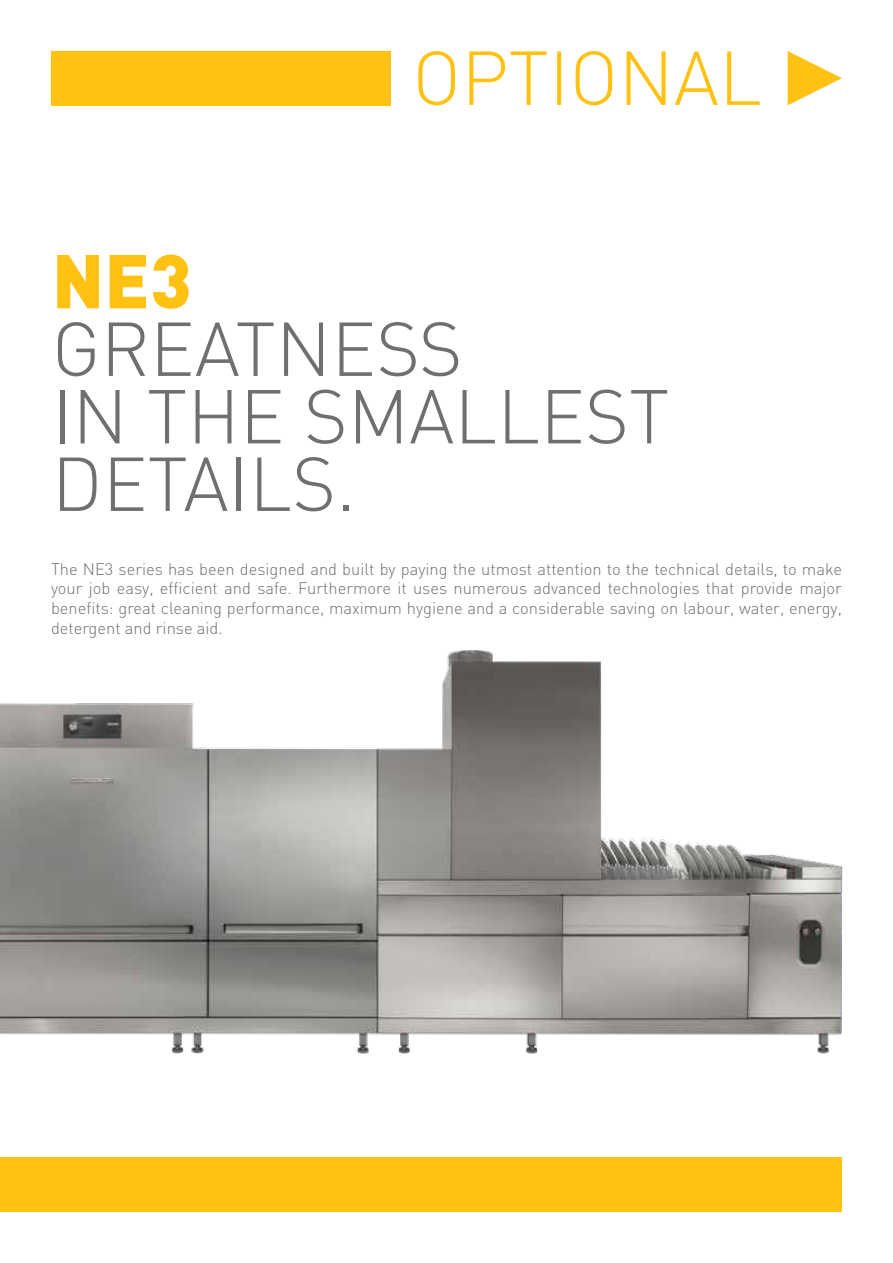
<style>
.page{position:relative;width:893px;height:1263px;background:#fff}
.page>*{position:absolute;margin:0;border:0;box-sizing:border-box;transform-origin:0 0}
.t1{font:300 75px/67.5px "DIN";color:#706f6f}
.t2{font:900 75px "DIN";color:#ffc212}
.t3{font:300 16.5px/19.8px "DIN";color:#706f6f;text-align:justify}
</style>
<div class="page">
<img style="left:0;top:650px;width:843px;height:404px">
<div style="left:51px;top:51px;width:339px;height:54px;background:#ffc212"></div>
<svg style="left:788px;top:51px;width:54px;height:54px"></svg>
<svg style="left:418px;top:51px;width:342px;height:54px"></svg>
<div style="left:0;top:1158px;width:842px;height:54px;background:#ffc212"></div>
<h1 class="t2" style="left:52px;top:231px;width:141px">NE3</h1>
<h1 class="t1" style="left:52px;top:314px;width:619px">GREATNESS<br>IN THE SMALLEST<br>DETAILS.</h1>
<p class="t3" style="left:51px;top:559px;width:792px">The NE3 series has been designed and built by paying the utmost attention to the technical details, to make your job easy, efficient and safe. Furthermore it uses numerous advanced technologies that provide major benefits: great cleaning performance, maximum hygiene and a considerable saving on labour, water, energy, detergent and rinse aid.</p>
</div>
